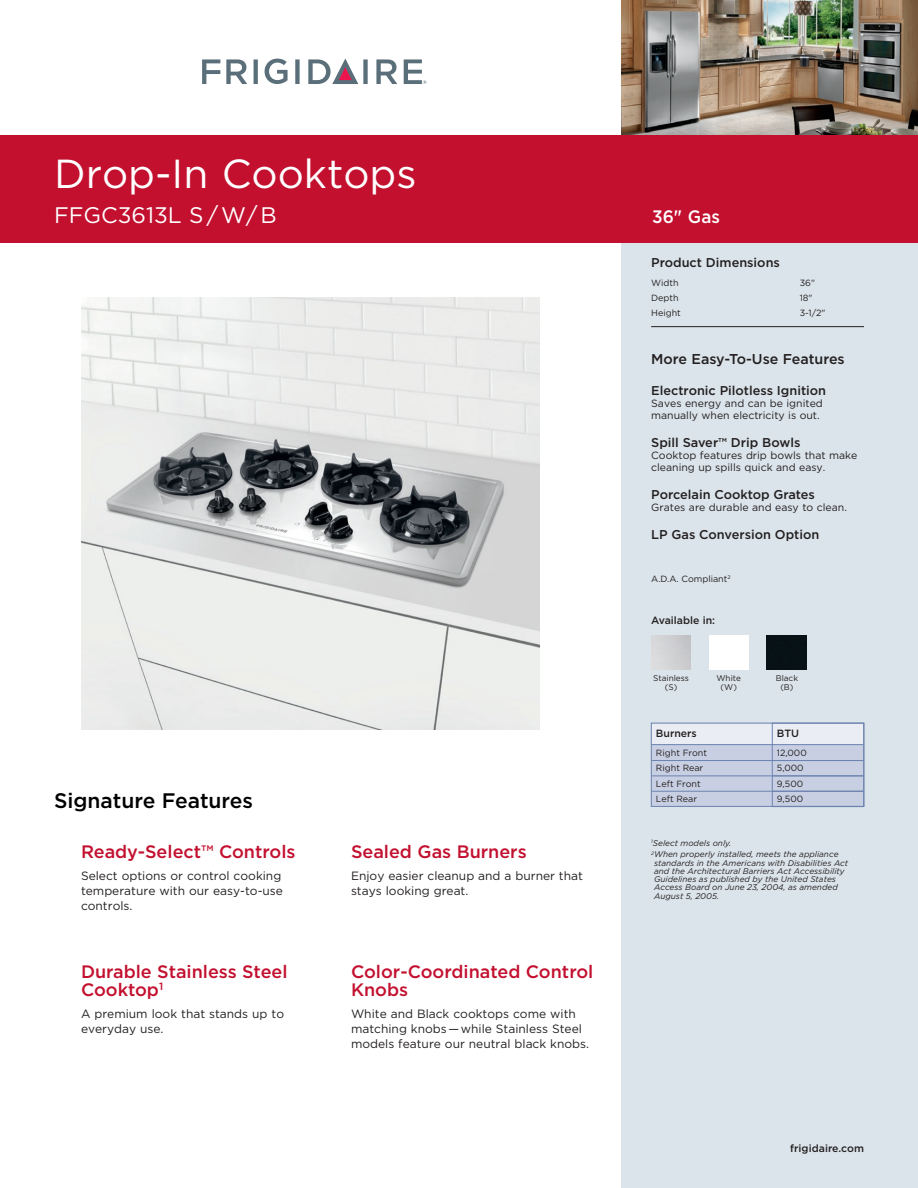
<style>
.page{position:relative;width:918px;height:1188px;background:#fff}
.page>*{position:absolute;margin:0;border:0;box-sizing:border-box;transform-origin:0 0}
.t1{font:40.5px "Gotham";color:#fff}
.t2{font:22.5px "Gotham";color:#fff}
.t3{font:500 21px "Gotham";color:#000}
.t4{font:500 18px/18px "Gotham";color:#c3102f}
.t5{font:500 18px "Gotham";color:#fff;scale:.95 1}
.t6{font:500 14.25px "Gotham";color:#231f20}
.t7{font:500 12.75px "Gotham";color:#231f20}
.t8{font:12px/15px "Gotham";color:#231f20}
.t9{font:10.5px/12px "Gotham";color:#231f20}
.t10{font:500 10.5px "Gotham";color:#231f20}
.t11{font:9px/15.3px "Gotham";color:#231f20}
.t12{font:italic 8.25px/8.2px "Gotham";color:#231f20}
.t13{font:8.25px/9px "Gotham";color:#231f20;text-align:center}
</style>
<div class="page">
<div style="left:621px;top:0;width:297px;height:1188px;background:#dbe4ea"></div>
<svg style="left:265px;top:59px;width:23px;height:25px"></svg>
<svg style="left:202px;top:59px;width:18px;height:25px"></svg>
<svg style="left:226px;top:59px;width:21px;height:25px"></svg>
<svg style="left:254px;top:59px;width:4px;height:25px"></svg>
<svg style="left:295px;top:59px;width:5px;height:25px"></svg>
<svg style="left:376px;top:59px;width:21px;height:25px"></svg>
<svg style="left:308px;top:59px;width:60px;height:25px"></svg>
<svg style="left:404px;top:59px;width:23px;height:25px"></svg>
<hr style="left:651px;top:326px;width:213px;height:1px;background:#231f20">
<img style="left:621px;top:0;width:297px;height:135px">
<div style="left:0;top:135px;width:918px;height:108px;background:#c3102f"></div>
<img style="left:81px;top:297px;width:459px;height:432px">
<div style="left:651px;top:723px;width:213px;height:83px;background:#c8cfe2"></div>
<div style="left:651px;top:723px;width:212px;height:22px;background:#eaedf4"></div>
<hr style="left:651px;top:744px;width:212px;height:1px;background:#6c83af">
<hr style="left:651px;top:760px;width:212px;height:1px;background:#6c83af">
<hr style="left:651px;top:776px;width:212px;height:1px;background:#6c83af">
<hr style="left:651px;top:791px;width:212px;height:1px;background:#6c83af">
<div style="left:651px;top:723px;width:213px;height:84px;border:1px solid #6c83af"></div>
<div style="left:772px;top:723px;width:92px;height:84px;border:1px solid #6c83af"></div>
<div style="left:709px;top:635px;width:40px;height:35px;background:#fff"></div>
<img style="left:767px;top:635px;width:39px;height:35px">
<h1 class="t1" style="left:54px;top:147px;width:364px">Drop-In Cooktops</h1>
<h2 class="t2" style="left:54px;top:201px;width:224px">FFGC3613L S / W/ B</h2>
<h2 class="t2" style="left:69px;top:201px;width:32px">PE</h2>
<h2 class="t2" style="left:129px;top:201px;width:84px">085K S</h2>
<h3 class="t5" style="left:648px;top:205px;width:109px">30" Electric</h3>
<h3 class="t5" style="left:652px;top:205px;width:73px">36" Gas</h3>
<p class="t7" style="left:651px;top:254px;width:130px">Product Dimensions</p>
<p class="t11" style="left:651px;top:275px;width:29px">Width</p>
<p class="t11" style="left:800px;top:275px;width:17px">36"</p>
<p class="t11" style="left:651px;top:290px;width:29px">Depth</p>
<p class="t11" style="left:800px;top:290px;width:14px">18"</p>
<p class="t11" style="left:651px;top:305px;width:31px">Height</p>
<p class="t11" style="left:800px;top:305px;width:27px">3-1/2"</p>
<p class="t6" style="left:651px;top:349px;width:195px">More Easy-To-Use Features</p>
<p class="t7" style="left:651px;top:383px;width:176px">Electronic Pilotless Ignition</p>
<p class="t9" style="left:651px;top:397px;width:173px">Saves energy and can be ignited manually when electricity is out.</p>
<p class="t7" style="left:651px;top:434px;width:151px">Spill Saver™ Drip Bowls</p>
<p class="t9" style="left:651px;top:449px;width:208px">Cooktop features drip bowls that make cleaning up spills quick and easy.</p>
<p class="t7" style="left:651px;top:486px;width:165px">Porcelain Cooktop Grates</p>
<p class="t9" style="left:651px;top:501px;width:197px">Grates are durable and easy to clean.</p>
<p class="t7" style="left:651px;top:526px;width:170px">LP Gas Conversion Option</p>
<p class="t11" style="left:651px;top:571px;width:81px">A.D.A. Compliant<sup>2</sup></p>
<p class="t10" style="left:651px;top:613px;width:65px">Available in:</p>
<h3 class="t3" style="left:54px;top:787px;width:201px">Signature Features</h3>
<h3 class="t4" style="left:81px;top:843px;width:216px">Ready-Select™ Controls</h3>
<p class="t8" style="left:81px;top:868px;width:204px">Select options or control cooking temperature with our easy-to-use controls.</p>
<h3 class="t4" style="left:81px;top:963px;width:208px">Durable Stainless Steel<br>Cooktop<sup>1</sup></h3>
<p class="t8" style="left:81px;top:1006px;width:205px">A premium look that stands up to everyday use.</p>
<h3 class="t4" style="left:351px;top:843px;width:177px">Sealed Gas Burners</h3>
<p class="t8" style="left:351px;top:868px;width:234px">Enjoy easier cleanup and a burner that stays looking great.</p>
<h3 class="t4" style="left:351px;top:963px;width:244px">Color-Coordinated Control<br>Knobs</h3>
<p class="t8" style="left:351px;top:1006px;width:240px">White and Black cooktops come with matching knobs — while Stainless Steel models feature our neutral black knobs.</p>
<p class="t13" style="left:653px;top:673px;width:37px">Stainless (S)</p>
<p class="t13" style="left:776px;top:674px;width:24px">Black (B)</p>
<p class="t13" style="left:716px;top:673px;width:26px">White (W)</p>
<p class="t10" style="left:656px;top:727px;width:42px">Burners</p>
<p class="t11" style="left:656px;top:745px;width:53px">Right Front<br>Right Rear<br>Left Front<br>Left Rear</p>
<p class="t10" style="left:777px;top:727px;width:24px">BTU</p>
<p class="t11" style="left:777px;top:745px;width:31px">12,000<br>5,000<br>9,500<br>9,500</p>
<p class="t12" style="left:651px;top:837px;width:189px;line-height:11.6px"><sup>1</sup>Select models only.<br><sup>2</sup>When properly installed, meets the appliance</p>
<p class="t12" style="left:654px;top:858px;width:196px">standards in the Americans with Disabilities Act and the Architectural Barriers Act Accessibility Guidelines as published by the United States Access Board on June 23, 2004, as amended August 5, 2005.</p>
<p class="t10" style="left:790px;top:1141px;width:75px">frigidaire.com</p>
</div>
